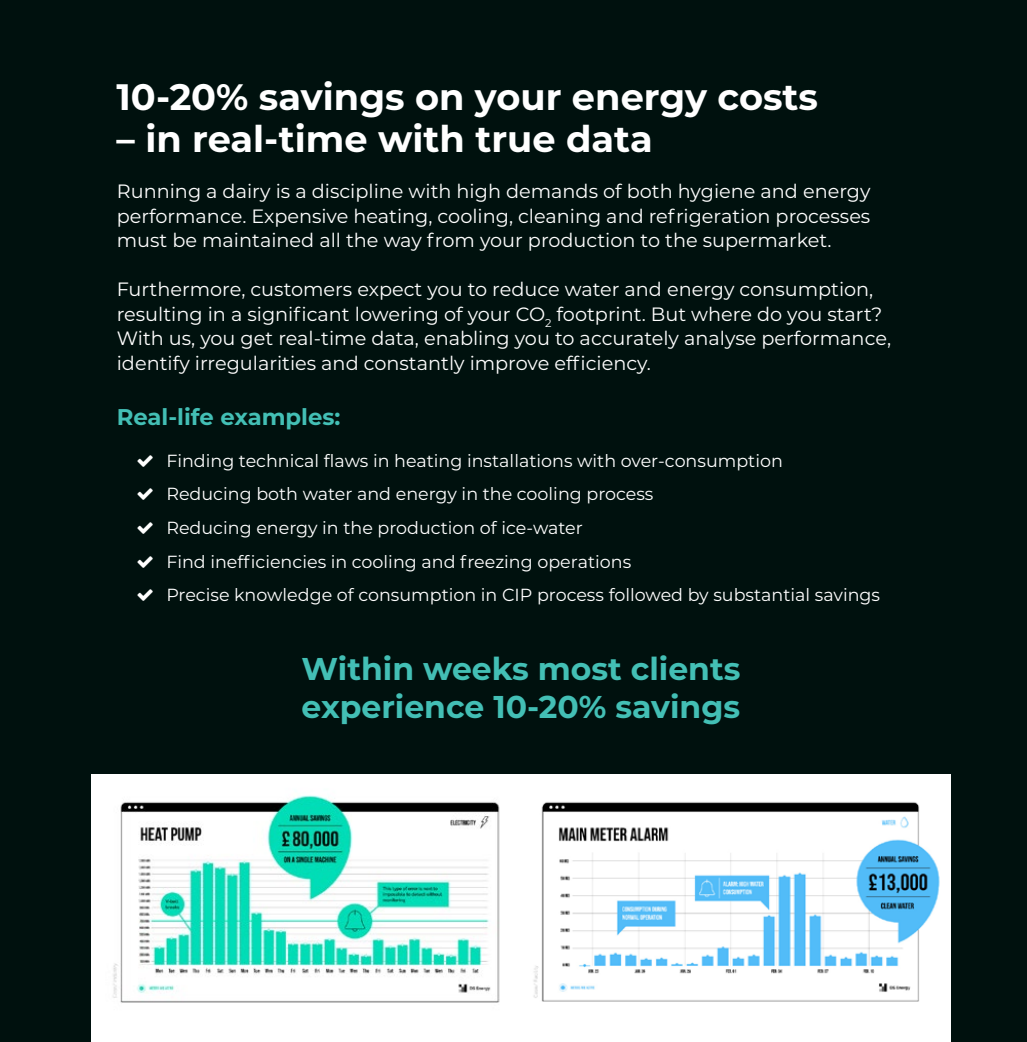
<style>
.page{position:relative;width:1027px;height:1042px;background:#00110e}
.page>*{position:absolute;margin:0;border:0;box-sizing:border-box;transform-origin:0 0}
.t1{font:700 36.75px "Montserrat";color:#fff}
.t2{font:700 31.5px/38.5px "Montserrat";color:#43bfb5}
.t3{font:700 22.75px "Montserrat";color:#43bfb5}
.t4{font:19.25px/24.5px "Montserrat";color:#fff;text-align:justify}
.t5{font:17.5px/33.6px "Montserrat";color:#fff}
</style>
<div class="page">
<img style="left:92px;top:774px;width:420px;height:268px">
<img style="left:512px;top:774px;width:438px;height:268px">
<h1 class="t1" style="left:117px;top:70px;width:703px">10-20% savings on your energy costs</h1>
<h1 class="t1" style="left:117px;top:112px;width:538px">– in real-time with true data</h1>
<p class="t4" style="left:117px;top:178px;width:755px">Running a dairy is a discipline with high demands of both hygiene and energy performance. Expensive heating, cooling, cleaning and refrigeration processes must be maintained all the way from your production to the supermarket.</p>
<p class="t4" style="left:117px;top:276px;width:776px;text-align:left">Furthermore, customers expect you to reduce water and energy consumption, resulting in a significant lowering of your CO<sub>2</sub> footprint. But where do you start?<br>With us, you get real-time data, enabling you to accurately analyse performance, identify irregularities and constantly improve efficiency.</p>
<p class="t3" style="left:117px;top:400px;width:225px">Real-life examples:</p>
<p class="t5" style="left:166px;top:443px;width:715px">Finding technical flaws in heating installations with over-consumption<br>Reducing both water and energy in the cooling process<br>Reducing energy in the production of ice-water<br>Find inefficiencies in cooling and freezing operations<br>Precise knowledge of consumption in CIP process followed by substantial savings</p>
<h2 class="t2" style="left:301px;top:648px;width:440px">Within weeks most clients experience 10-20% savings</h2>
</div>
